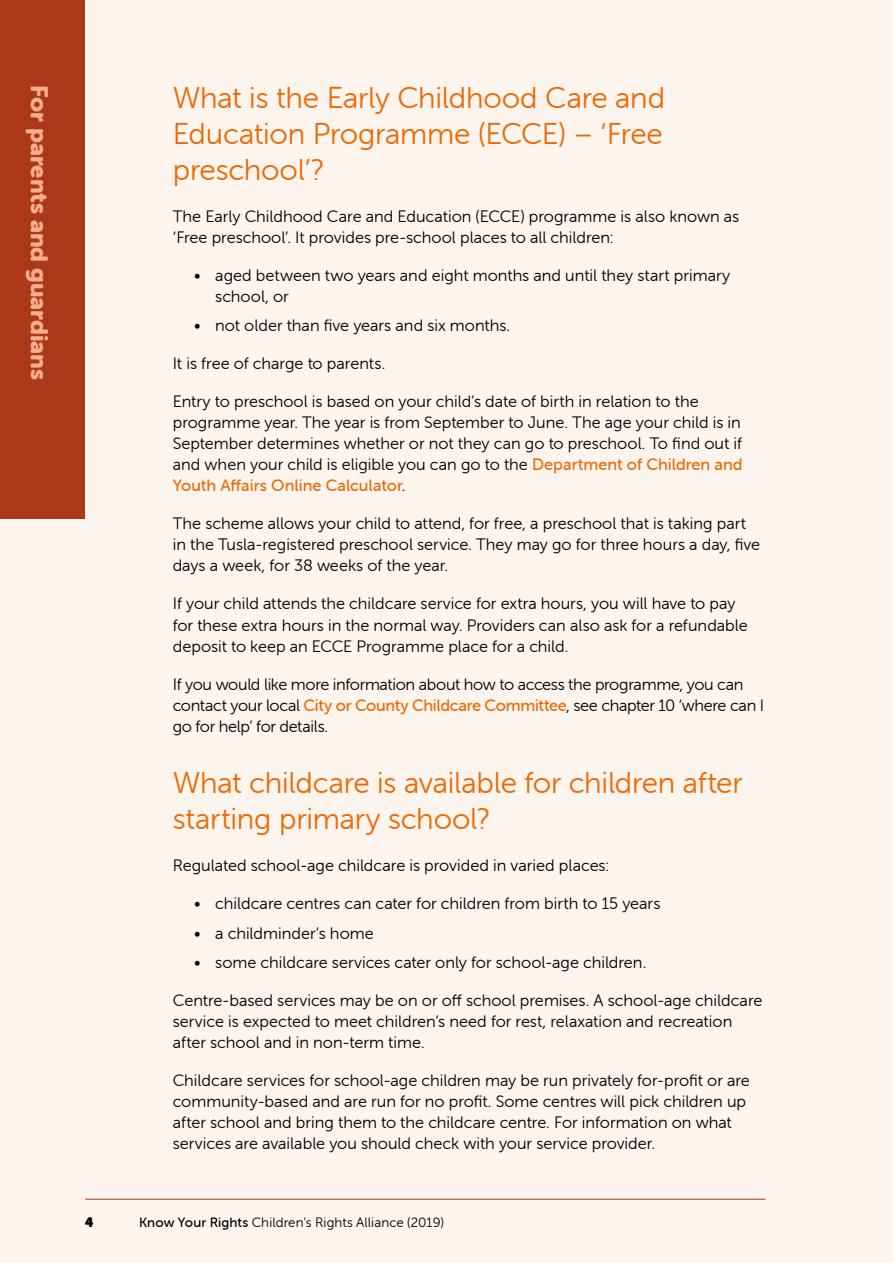
<style>
.page{position:relative;width:893px;height:1263px;background:#fef4ee}
.page>*{position:absolute;margin:0;border:0;box-sizing:border-box;transform-origin:0 0}
.t1{font:30px/36px "Museo Sans Rounded 300";letter-spacing:-.005em;color:#eb6a06;text-align:justify}
.t2{font:24px "Museo Sans Rounded 900";color:#f6ae8c}
.t3{font:16.5px/21px "Museo Sans Rounded 300";color:#000}
.t4{font:16.5px/21px "Museo Sans Rounded 300";letter-spacing:-.02em;color:#000}
.t5{font:16.5px "Museo Sans Rounded 500";color:#eb6a06}
.t6{font:13.5px "Museo Sans Rounded 300";letter-spacing:.005em;color:#000}
.t7{font:13.5px "Museo Sans Rounded";color:#000}
.s1{font-family:"Museo Sans Rounded 500";color:#eb6a06}
.s2{font-family:"Museo Sans Rounded 300";color:#000}
.s3{font-family:"Museo Sans Rounded 500"}
</style>
<div class="page">
<hr style="left:85px;top:1199px;width:680px;height:1px;background:#ab3918">
<div style="left:0;top:0;width:84px;height:519px;background:#ab3918"></div>
<h2 class="t2" style="left:53px;top:85px;width:296px;rotate:90deg">For parents and guardians</h2>
<h1 class="t1" style="left:173px;top:80px;width:494px">What is the Early Childhood Care and Education Programme (ECCE) – ‘Free preschool’?</h1>
<p class="t3" style="left:173px;top:206px;width:568px">The Early Childhood Care and Education (ECCE) programme is also known as ‘Free preschool’. It provides pre-school places to all children:</p>
<p class="t3" style="left:215px;top:265px;width:517px;text-indent:-21px">• aged between two years and eight months and until they start primary school, or</p>
<p class="t3" style="left:194px;top:315px;width:318px">• not older than five years and six months.</p>
<p class="t3" style="left:173px;top:353px;width:214px">It is free of charge to parents.</p>
<p class="t3" style="left:173px;top:391px;width:571px">Entry to preschool is based on your child’s date of birth in relation to the programme year. The year is from September to June. The age your child is in September determines whether or not they can go to preschool. To find out if and when your child is eligible you can go to the <span class="s1">Department of Children and</span></p>
<p class="t5" style="left:173px;top:477px;width:234px">Youth Affairs Online Calculator<span class="s2">.</span></p>
<p class="t3" style="left:173px;top:513px;width:589px">The scheme allows your child to attend, for free, a preschool that is taking part in the Tusla-registered preschool service. They may go for three hours a day, five days a week, for 38 weeks of the year.</p>
<p class="t3" style="left:173px;top:593px;width:577px">If your child attends the childcare service for extra hours, you will have to pay for these extra hours in the normal way. Providers can also ask for a refundable deposit to keep an ECCE Programme place for a child.</p>
<p class="t4" style="left:173px;top:673px;width:593px">If you would like more information about how to access the programme, you can contact your local <span class="s1">City or County Childcare Committee</span>, see chapter 10 ‘where can I go for help’ for details.</p>
<h1 class="t1" style="left:173px;top:765px;width:571px">What childcare is available for children after starting primary school?</h1>
<p class="t3" style="left:173px;top:855px;width:438px">Regulated school-age childcare is provided in varied places:</p>
<p class="t3" style="left:194px;top:893px;width:468px">• childcare centres can cater for children from birth to 15 years</p>
<p class="t3" style="left:194px;top:923px;width:181px">• a childminder’s home</p>
<p class="t3" style="left:194px;top:952px;width:454px">• some childcare services cater only for school-age children.</p>
<p class="t3" style="left:173px;top:990px;width:591px">Centre-based services may be on or off school premises. A school-age childcare service is expected to meet children’s need for rest, relaxation and recreation after school and in non-term time.</p>
<p class="t3" style="left:173px;top:1070px;width:579px">Childcare services for school-age children may be run privately for-profit or are community-based and are run for no profit. Some centres will pick children up after school and bring them to the childcare centre. For information on what services are available you should check with your service provider.</p>
<p class="t7" style="left:85px;top:1215px;width:10px">4</p>
<p class="t6" style="left:139px;top:1215px;width:307px"><span class="s3">Know Your Rights</span> Children’s Rights Alliance (2019)</p>
</div>
